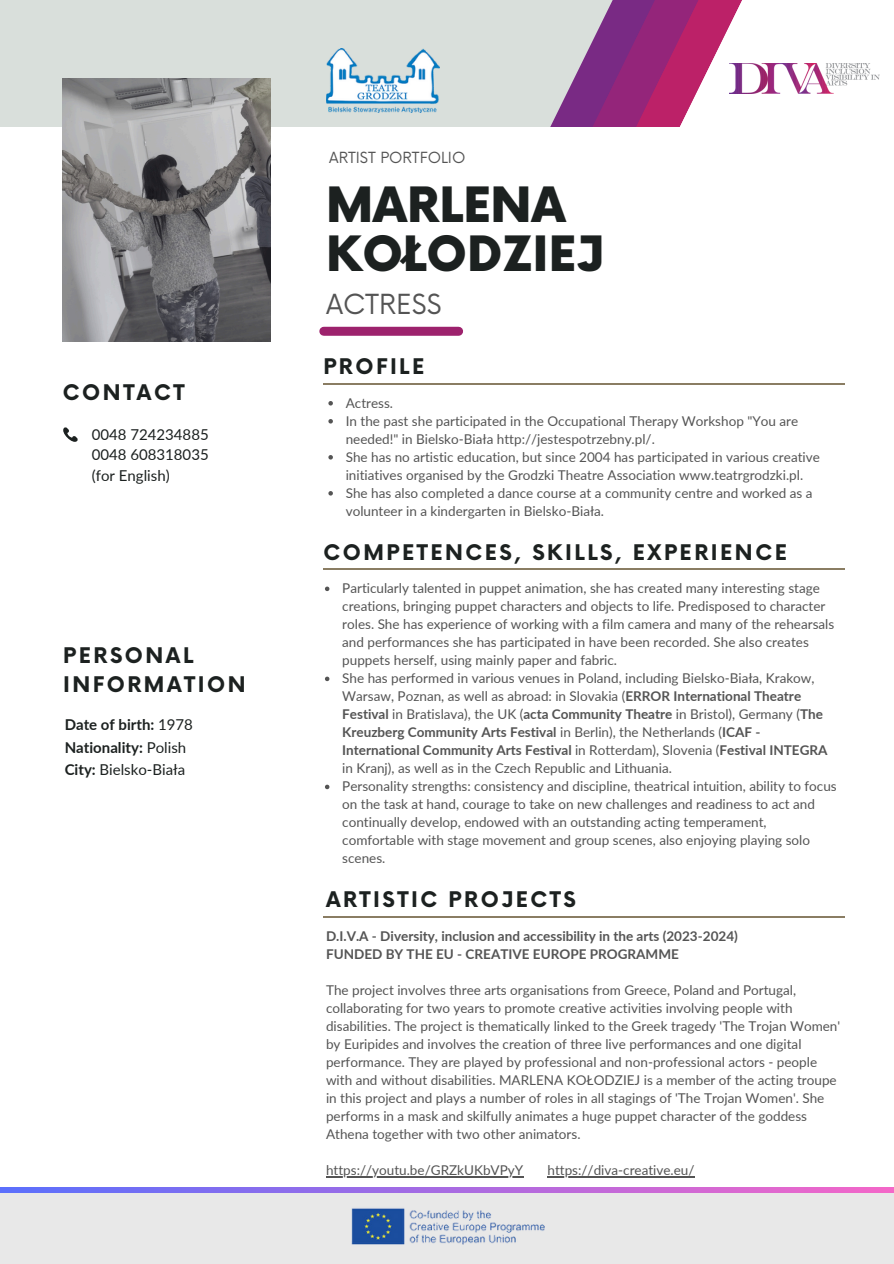
<style>
.page{position:relative;width:894px;height:1264px;background:#fff}
.page>*{position:absolute;margin:0;border:0;box-sizing:border-box;transform-origin:0 0}
.t1{font:900 47.4px/48.8px "Now";color:#1c2120}
.t2{font:27px "Now";color:#545454}
.t3{font:700 21px/29.2px "Now";letter-spacing:.12em;color:#1c2120}
.t4{font:15px/20.2px "Lato";color:#1c2120;text-align:justify}
.t5{font:700 15px/22.5px "Lato";color:#1c2120}
.t6{font:15px "Now";color:#545454}
.t7{font:13.5px/18px "Lato";color:#545454}
.t8{font:700 13.5px/18px "Lato";color:#545454}
.s1{font-weight:400}
.s2{font-weight:700}
</style>
<div class="page">
<div style="left:0;top:1186px;width:893px;height:77px;background:#e8e8e8"></div>
<svg style="left:679px;top:0;width:43px;height:127px;fill:#bc2168"></svg>
<svg style="left:0;top:0;width:645px;height:127px;background:#cdc7cf"></svg>
<div style="left:324px;top:327px;width:134px;height:9px;background:#9d226d"></div>
<img style="left:63px;top:79px;width:208px;height:263px">
<hr style="left:323px;top:383px;width:521px;height:2px;background:#8a7d63">
<hr style="left:323px;top:916px;width:521px;height:1px;background:#8a7d63">
<img style="left:729px;top:64px;width:150px;height:29px">
<img style="left:351px;top:1208px;width:194px;height:37px">
<svg style="left:0;top:1186px;width:893px;height:6px;background:#b583e6"></svg>
<svg style="left:63px;top:427px;width:15px;height:15px"></svg>
<hr style="left:323px;top:568px;width:521px;height:2px;background:#8a7d63">
<img style="left:326px;top:49px;width:113px;height:64px">
<svg style="left:328px;top:401px;width:5px;height:4px"></svg>
<svg style="left:328px;top:419px;width:5px;height:4px"></svg>
<svg style="left:328px;top:455px;width:5px;height:4px"></svg>
<svg style="left:328px;top:491px;width:5px;height:4px"></svg>
<hr style="left:326px;top:1176px;width:197px;height:1px;background:#545454">
<hr style="left:547px;top:1176px;width:147px;height:1px;background:#545454">
<svg style="left:325px;top:586px;width:4px;height:5px"></svg>
<svg style="left:325px;top:676px;width:4px;height:5px"></svg>
<svg style="left:325px;top:784px;width:4px;height:5px"></svg>
<p class="t3" style="left:63px;top:378px;width:123px">CONTACT</p>
<p class="t4" style="left:92px;top:424px;width:118px">0048 724234885<br>0048 608318035 (for English)</p>
<p class="t3" style="left:63px;top:642px;width:184px">PERSONAL<br>INFORMATION</p>
<p class="t5" style="left:65px;top:713px;width:130px">Date of birth: <span class="s1">1978<br></span>Nationality: <span class="s1">Polish</span></p>
<p class="t4" style="left:65px;top:759px;width:122px"><span class="s2">City:</span> Bielsko-Biała</p>
<h3 class="t6" style="left:329px;top:150px;width:138px">ARTIST PORTFOLIO</h3>
<h4 class="t1" style="left:326px;top:183px;width:280px">MARLENA<br>KOŁODZIEJ</h4>
<h1 class="t2" style="left:326px;top:289px;width:117px">ACTRESS</h1>
<h2 class="t3" style="left:323px;top:353px;width:102px">PROFILE</h2>
<p class="t7" style="left:345px;top:393px;width:49px">Actress.</p>
<p class="t7" style="left:345px;top:411px;width:454px">In the past she participated in the Occupational Therapy Workshop "You are needed!" in Bielsko-Biała http://jestespotrzebny.pl/.</p>
<p class="t7" style="left:345px;top:447px;width:475px">She has no artistic education, but since 2004 has participated in various creative initiatives organised by the Grodzki Theatre Association www.teatrgrodzki.pl.</p>
<p class="t7" style="left:345px;top:483px;width:468px">She has also completed a dance course at a community centre and worked as a volunteer in a kindergarten in Bielsko-Biała.</p>
<p class="t3" style="left:323px;top:538px;width:465px">COMPETENCES, SKILLS, EXPERIENCE</p>
<p class="t7" style="left:342px;top:579px;width:493px">Particularly talented in puppet animation, she has created many interesting stage creations, bringing puppet characters and objects to life. Predisposed to character roles. She has experience of working with a film camera and many of the rehearsals and performances she has participated in have been recorded. She also creates puppets herself, using mainly paper and fabric.</p>
<p class="t7" style="left:342px;top:669px;width:486px">She has performed in various venues in Poland, including Bielsko-Biała, Krakow, Warsaw, Poznan, as well as abroad: in Slovakia (<span class="s2">ERROR International Theatre Festival</span> in Bratislava), the UK (<span class="s2">acta Community Theatre</span> in Bristol), Germany (<span class="s2">The Kreuzberg Community Arts Festival</span> in Berlin), the Netherlands (<span class="s2">ICAF - International Community Arts Festival</span> in Rotterdam), Slovenia (<span class="s2">Festival INTEGRA </span>in Kranj), as well as in the Czech Republic and Lithuania.</p>
<p class="t7" style="left:342px;top:777px;width:496px">Personality strengths: consistency and discipline, theatrical intuition, ability to focus on the task at hand, courage to take on new challenges and readiness to act and continually develop, endowed with an outstanding acting temperament, comfortable with stage movement and group scenes, also enjoying playing solo scenes.</p>
<h3 class="t3" style="left:326px;top:886px;width:251px">ARTISTIC PROJECTS</h3>
<h3 class="t8" style="left:326px;top:927px;width:413px">D.I.V.A - Diversity, inclusion and accessibility in the arts (2023-2024)<br>FUNDED BY THE EU - CREATIVE EUROPE PROGRAMME</h3>
<h3 class="t7" style="left:326px;top:981px;width:515px">The project involves three arts organisations from Greece, Poland and Portugal, collaborating for two years to promote creative activities involving people with disabilities. The project is thematically linked to the Greek tragedy 'The Trojan Women' by Euripides and involves the creation of three live performances and one digital performance. They are played by professional and non-professional actors - people with and without disabilities. MARLENA KOŁODZIEJ is a member of the acting troupe in this project and plays a number of roles in all stagings of 'The Trojan Women'. She performs in a mask and skilfully animates a huge puppet character of the goddess Athena together with two other animators.</h3>
<h5 class="t7" style="left:326px;top:1161px;width:199px">https://youtu.be/GRZkUKbVPyY</h5>
<p class="t7" style="left:547px;top:1161px;width:149px">https://diva-creative.eu/</p>
</div>
